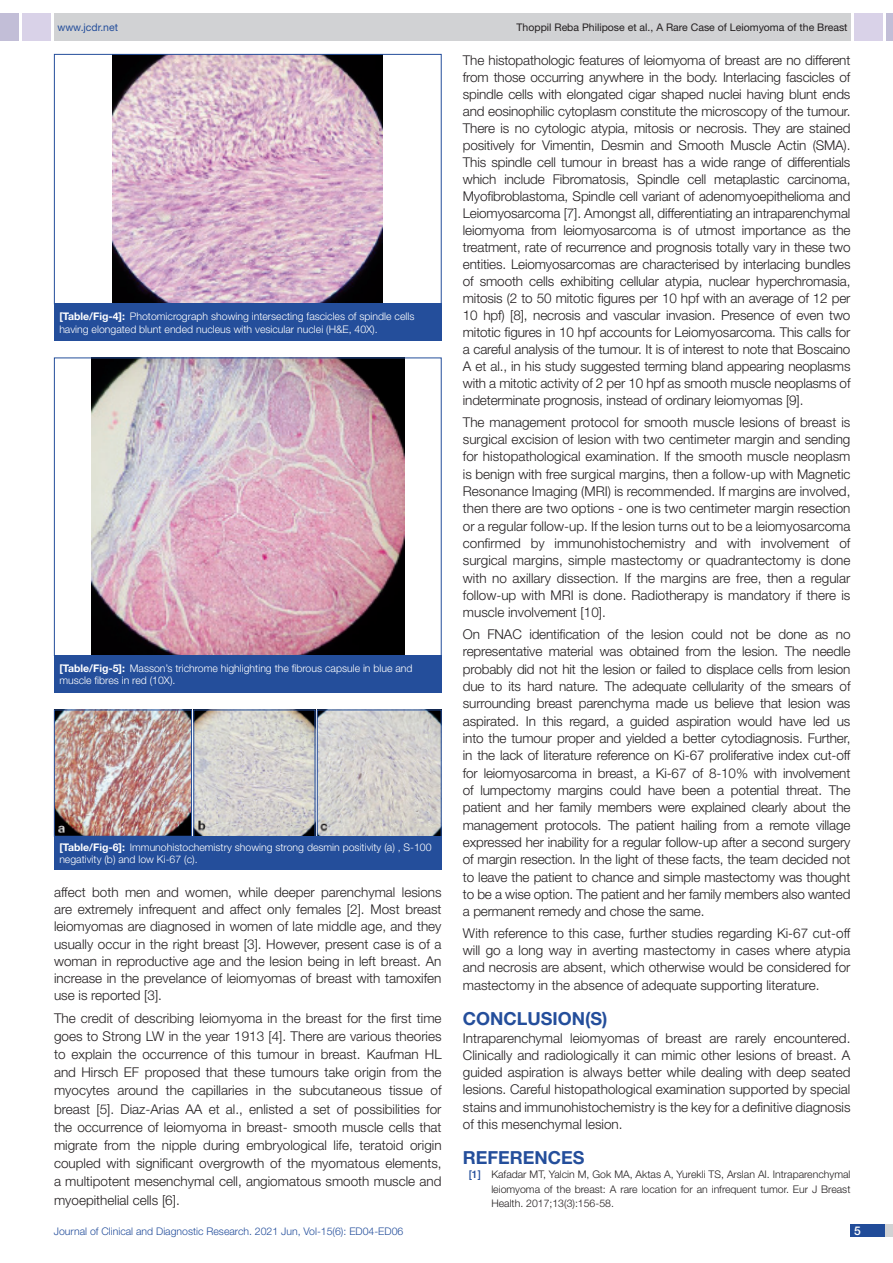
<style>
.page{position:relative;width:893px;height:1263px;background:#fff}
.page>*{position:absolute;margin:0;border:0;box-sizing:border-box;transform-origin:0 0}
.Heading{font:700 18px "Helvetica Neue";color:#244e9b}
.Body_text{font:300 13.5px/17.2px "Helvetica Neue";color:#231f20;text-align:justify}
.t1{font:500 12px "Helvetica Neue";color:#fff}
.TABLE_FIG{font:300 10.5px/12.6px "Helvetica Neue";color:#fff}
.t2{font:300 10.5px/14.2px "Helvetica Neue";color:#231f20;text-align:justify}
.t3{font:300 10.5px "Helvetica Neue";color:#244e9b}
.t4{font:10.5px "Helvetica Neue";color:#231f20}
.t5{font:10.5px "Helvetica Neue";color:#244e9b}
.s1{font-weight:700}
.s2{font-weight:500;color:#244e9b}
</style>
<div class="page">
<div style="left:54px;top:13px;width:796px;height:28px;background:#d1d2d4"></div>
<div style="left:0;top:13px;width:19px;height:28px;background:#c2bed7"></div>
<div style="left:22px;top:13px;width:29px;height:28px;background:#d9d2e8"></div>
<div style="left:886px;top:13px;width:7px;height:28px;background:#c2bed7"></div>
<div style="left:854px;top:13px;width:29px;height:28px;background:#d9d2e8"></div>
<div style="left:850px;top:1224px;width:43px;height:13px;background:#d1d2d4"></div>
<div style="left:850px;top:1224px;width:35px;height:13px;background:#214c99"></div>
<img style="left:91px;top:360px;width:313px;height:294px">
<div style="left:54px;top:358px;width:388px;height:298px;border:1px solid #244e9b"></div>
<div style="left:54px;top:655px;width:388px;height:38px;background:#244e9b"></div>
<img style="left:56px;top:712px;width:134px;height:123px">
<div style="left:54px;top:710px;width:138px;height:127px;border:1px solid #244e9b"></div>
<img style="left:195px;top:712px;width:118px;height:124px">
<div style="left:193px;top:710px;width:122px;height:128px;border:1px solid #244e9b"></div>
<img style="left:319px;top:712px;width:121px;height:123px">
<div style="left:317px;top:710px;width:125px;height:127px;border:1px solid #244e9b"></div>
<div style="left:54px;top:836px;width:388px;height:34px;background:#244e9b"></div>
<img style="left:113px;top:56px;width:270px;height:246px">
<div style="left:54px;top:54px;width:388px;height:250px;border:1px solid #244e9b"></div>
<div style="left:54px;top:303px;width:388px;height:38px;background:#244e9b"></div>
<p class="t5" style="left:57px;top:21px;width:62px">www.jcdr.net</p>
<p class="t4" style="left:516px;top:21px;width:333px">Thoppil Reba Philipose et al., A Rare Case of Leiomyoma of the Breast</p>
<p class="TABLE_FIG" style="left:59px;top:310px;width:357px"><span class="s1">[TABLE/FIG-4]:</span> Photomicrograph showing intersecting fascicles of spindle cells having elongated blunt ended nucleus with vesicular nuclei (H&amp;E, 40X).</p>
<p class="TABLE_FIG" style="left:59px;top:661px;width:355px"><span class="s1">[TABLE/FIG-5]:</span> Masson’s trichrome highlighting the fibrous capsule in blue and muscle fibres in red (10X).</p>
<p class="TABLE_FIG" style="left:59px;top:840px;width:374px"><span class="s1">[TABLE/FIG-6]:</span> Immunohistochemistry showing strong desmin positivity (a) , S-100 negativity (b) and low Ki-67 (c).</p>
<p class="Body_text" style="left:54px;top:883px;width:389px">affect both men and women, while deeper parenchymal lesions are extremely infrequent and affect only females [2]. Most breast leiomyomas are diagnosed in women of late middle age, and they usually occur in the right breast [3]. However, present case is of a woman in reproductive age and the lesion being in left breast. An increase in the prevelance of leiomyomas of breast with tamoxifen use is reported [3].</p>
<p class="Body_text" style="left:54px;top:1008px;width:389px;line-height:18.1px">The credit of describing leiomyoma in the breast for the first time goes to Strong LW in the year 1913 [4]. There are various theories to explain the occurrence of this tumour in breast. Kaufman HL and Hirsch EF proposed that these tumours take origin from the myocytes around the capillaries in the subcutaneous tissue of breast [5]. Diaz-Arias AA et al., enlisted a set of possibilities for the occurrence of leiomyoma in breast- smooth muscle cells that migrate from the nipple during embryological life, teratoid origin coupled with significant overgrowth of the myomatous elements, a multipotent mesenchymal cell, angiomatous smooth muscle and myoepithelial cells [6].</p>
<p class="Body_text" style="left:463px;top:51px;width:389px">The histopathologic features of leiomyoma of breast are no different from those occurring anywhere in the body. Interlacing fascicles of spindle cells with elongated cigar shaped nuclei having blunt ends and eosinophilic cytoplasm constitute the microscopy of the tumour.<br>There is no cytologic atypia, mitosis or necrosis. They are stained positively for Vimentin, Desmin and Smooth Muscle Actin (SMA).<br>This spindle cell tumour in breast has a wide range of differentials which include Fibromatosis, Spindle cell metaplastic carcinoma, Myofibroblastoma, Spindle cell variant of adenomyoepithelioma and Leiomyosarcoma [7]. Amongst all, differentiating an intraparenchymal leiomyoma from leiomyosarcoma is of utmost importance as the treatment, rate of recurrence and prognosis totally vary in these two entities. Leiomyosarcomas are characterised by interlacing bundles of smooth cells exhibiting cellular atypia, nuclear hyperchromasia, mitosis (2 to 50 mitotic figures per 10 hpf with an average of 12 per 10 hpf) [8], necrosis and vascular invasion. Presence of even two mitotic figures in 10 hpf accounts for Leiomyosarcoma. This calls for a careful analysis of the tumour. It is of interest to note that Boscaino A et al., in his study suggested terming bland appearing neoplasms with a mitotic activity of 2 per 10 hpf as smooth muscle neoplasms of indeterminate prognosis, instead of ordinary leiomyomas [9].</p>
<p class="Body_text" style="left:463px;top:413px;width:389px">The management protocol for smooth muscle lesions of breast is surgical excision of lesion with two centimeter margin and sending for histopathological examination. If the smooth muscle neoplasm is benign with free surgical margins, then a follow-up with Magnetic Resonance Imaging (MRI) is recommended. If margins are involved, then there are two options - one is two centimeter margin resection or a regular follow-up. If the lesion turns out to be a leiomyosarcoma confirmed by immunohistochemistry and with involvement of surgical margins, simple mastectomy or quadrantectomy is done with no axillary dissection. If the margins are free, then a regular follow-up with MRI is done. Radiotherapy is mandatory if there is muscle involvement [10].</p>
<p class="Body_text" style="left:463px;top:625px;width:389px">On FNAC identification of the lesion could not be done as no representative material was obtained from the lesion. The needle probably did not hit the lesion or failed to displace cells from lesion due to its hard nature. The adequate cellularity of the smears of surrounding breast parenchyma made us believe that lesion was aspirated. In this regard, a guided aspiration would have led us into the tumour proper and yielded a better cytodiagnosis. Further, in the lack of literature reference on Ki-67 proliferative index cut-off for leiomyosarcoma in breast, a Ki-67 of 8-10% with involvement of lumpectomy margins could have been a potential threat. The patient and her family members were explained clearly about the management protocols. The patient hailing from a remote village expressed her inability for a regular follow-up after a second surgery of margin resection. In the light of these facts, the team decided not to leave the patient to chance and simple mastectomy was thought to be a wise option. The patient and her family members also wanted a permanent remedy and chose the same.</p>
<p class="Body_text" style="left:463px;top:924px;width:389px">With reference to this case, further studies regarding Ki-67 cut-off will go a long way in averting mastectomy in cases where atypia and necrosis are absent, which otherwise would be considered for mastectomy in the absence of adequate supporting literature.</p>
<p class="Heading" style="left:463px;top:1008px;width:146px">CONCLUSION(S)</p>
<p class="Body_text" style="left:463px;top:1029px;width:389px">Intraparenchymal leiomyomas of breast are rarely encountered.<br>Clinically and radiologically it can mimic other lesions of breast. A guided aspiration is always better while dealing with deep seated lesions. Careful histopathological examination supported by special stains and immunohistochemistry is the key for a definitive diagnosis of this mesenchymal lesion.</p>
<p class="Heading" style="left:463px;top:1147px;width:111px">REFERENCES</p>
<p class="t2" style="left:491px;top:1167px;width:361px;text-indent:-23px"><span class="s2">[1]</span> Kafadar MT, Yalcin M, Gok MA, Aktas A, Yurekli TS, Arslan AI. Intraparenchymal leiomyoma of the breast: A rare location for an infrequent tumor. Eur J Breast Health. 2017;13(3):156-58.</p>
<p class="t3" style="left:54px;top:1225px;width:351px">Journal of Clinical and Diagnostic Research. 2021 Jun, Vol-15(6): ED04-ED06</p>
<p class="t1" style="left:854px;top:1223px;width:8px">5</p>
</div>
